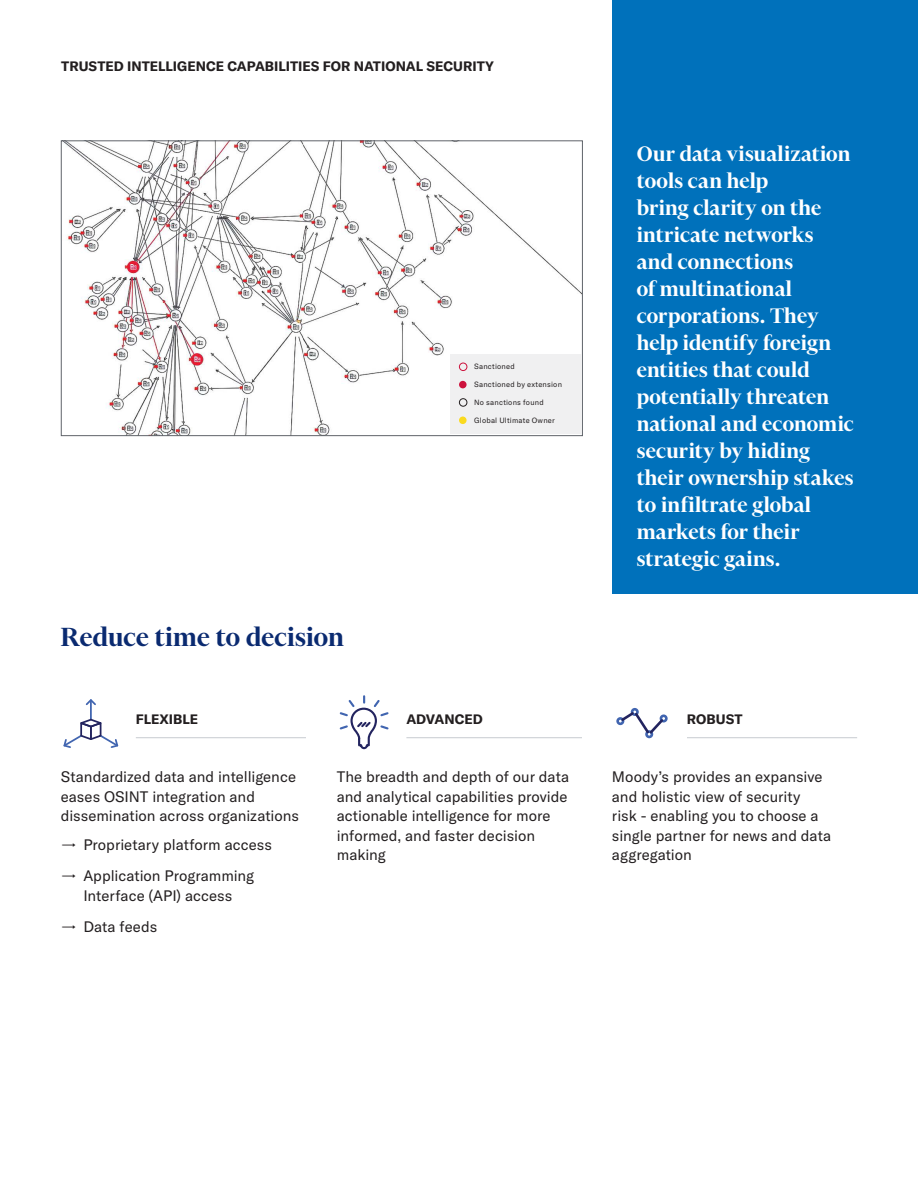
<style>
.page{position:relative;width:918px;height:1188px;background:#fff}
.page>*{position:absolute;margin:0;border:0;box-sizing:border-box;transform-origin:0 0}
.Headline_20_20{font:600 30px "Financier Display";letter-spacing:.005em;color:#0a2a70}
.Quote_16_18{font:600 24px/27px "Financier Display";letter-spacing:.01em;color:#fff}
.Body_10_13{font:15px/19.5px "GT America";color:#231f20}
.Body_header_9_12{font:700 13.5px "GT America";color:#231f20}
.Chart_data_title__with_rule_9_12{font:700 13.5px "GT America";color:#231f20}
.t1{font:7.5px "GT America";letter-spacing:.03em;color:#231f20}
</style>
<div class="page">
<hr style="left:136px;top:737px;width:170px;height:1px;background:#c7cbd1">
<hr style="left:406px;top:737px;width:176px;height:1px;background:#c7cbd1">
<hr style="left:687px;top:737px;width:170px;height:1px;background:#c7cbd1">
<svg style="left:85px;top:699px;width:11px;height:6px"></svg>
<hr style="left:90px;top:700px;width:2px;height:20px;background:#4165b0">
<svg style="left:63px;top:717px;width:56px;height:31px"></svg>
<svg style="left:339px;top:696px;width:50px;height:54px"></svg>
<div style="left:616px;top:717px;width:8px;height:8px;border:3px solid #4165b0;border-radius:50%"></div>
<div style="left:631px;top:708px;width:8px;height:8px;border:3px solid #4165b0;border-radius:50%"></div>
<div style="left:645px;top:730px;width:8px;height:8px;border:3px solid #4165b0;border-radius:50%"></div>
<div style="left:660px;top:714px;width:8px;height:9px;border:3px solid #4165b0;border-radius:50%"></div>
<svg style="left:619px;top:710px;width:47px;height:26px"></svg>
<div style="left:612px;top:0;width:306px;height:594px;background:#0071bb"></div>
<img style="left:63px;top:143px;width:518px;height:291px">
<div style="left:61px;top:141px;width:522px;height:295px;border:1px solid #5f6369"></div>
<div style="left:450px;top:354px;width:132px;height:80px;background:#f0f0f1"></div>
<div style="left:459px;top:363px;width:8px;height:8px;border:1px solid #cd123d;border-radius:50%"></div>
<div style="left:459px;top:381px;width:8px;height:7px;background:#cd123d;border-radius:50%"></div>
<div style="left:459px;top:398px;width:8px;height:9px;border:1px solid #231f20;border-radius:50%"></div>
<div style="left:459px;top:417px;width:8px;height:7px;background:#fada1f;border-radius:50%"></div>
<p class="Body_header_9_12" style="left:61px;top:58px;width:434px">TRUSTED INTELLIGENCE CAPABILITIES FOR NATIONAL SECURITY</p>
<p class="Headline_20_20" style="left:61px;top:621px;width:285px">Reduce time to decision</p>
<p class="t1" style="left:474px;top:362px;width:42px">Sanctioned</p>
<p class="t1" style="left:474px;top:380px;width:89px">Sanctioned by extension</p>
<p class="t1" style="left:474px;top:398px;width:71px">No sanctions found</p>
<p class="t1" style="left:474px;top:416px;width:82px">Global Ultimate Owner</p>
<p class="Quote_16_18" style="left:637px;top:140px;width:219px">Our data visualization tools can help<br>bring clarity on the intricate networks and connections<br>of multinational corporations. They help identify foreign entities that could potentially threaten national and economic security by hiding their ownership stakes to infiltrate global markets for their strategic gains.</p>
<p class="Chart_data_title__with_rule_9_12" style="left:136px;top:711px;width:64px">FLEXIBLE</p>
<p class="Chart_data_title__with_rule_9_12" style="left:406px;top:711px;width:78px">ADVANCED</p>
<p class="Chart_data_title__with_rule_9_12" style="left:687px;top:711px;width:57px">ROBUST</p>
<p class="Body_10_13" style="left:61px;top:767px;width:240px">Standardized data and intelligence eases OSINT integration and dissemination across organizations</p>
<p class="Body_10_13" style="left:61px;top:835px;width:213px">→ Proprietary platform access</p>
<p class="Body_10_13" style="left:61px;top:866px;width:195px;text-align:center">→ Application Programming<br>Interface (API) access</p>
<p class="Body_10_13" style="left:61px;top:917px;width:98px">→ Data feeds</p>
<p class="Body_10_13" style="left:337px;top:767px;width:234px">The breadth and depth of our data and analytical capabilities provide actionable intelligence for more informed, and faster decision making</p>
<p class="Body_10_13" style="left:612px;top:767px;width:221px">Moody’s provides an expansive and holistic view of security<br>risk - enabling you to choose a single partner for news and data aggregation</p>
</div>
